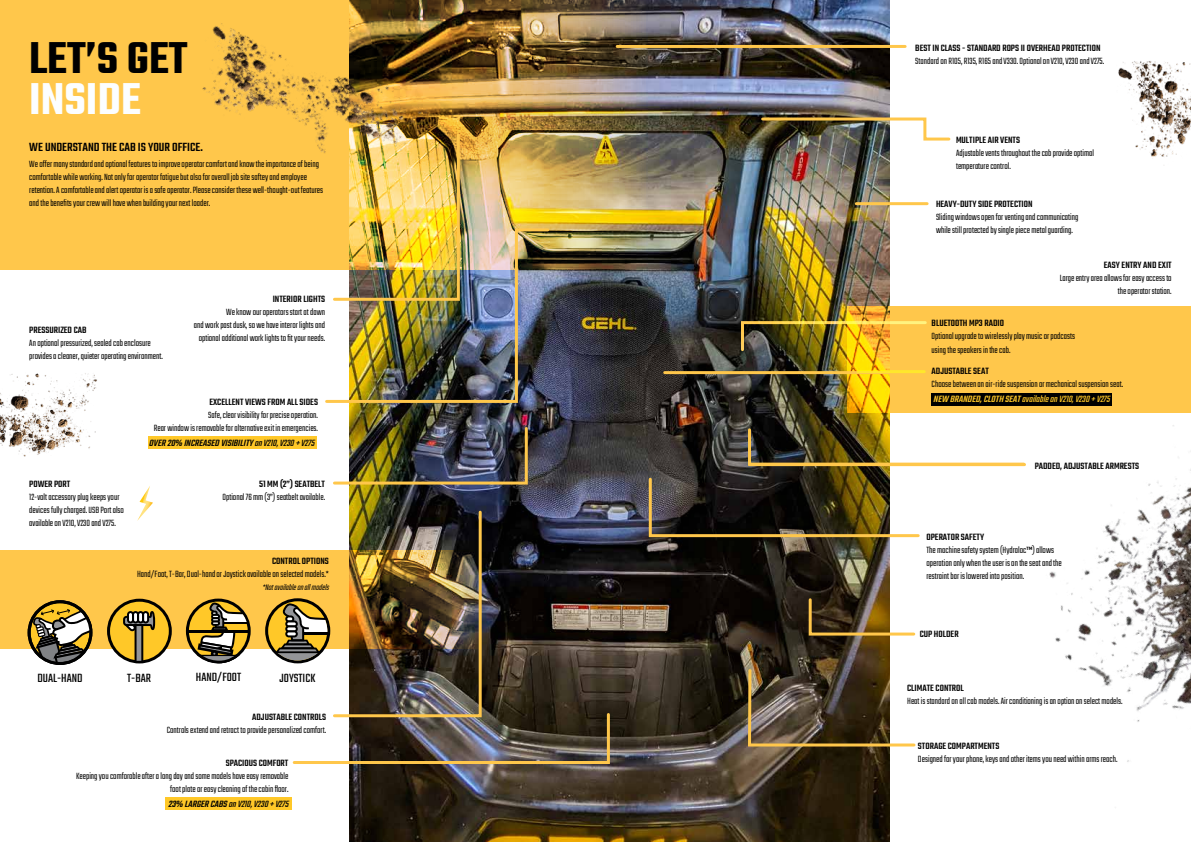
<style>
.page{position:relative;width:1191px;height:842px;background:#fff}
.page>*{position:absolute;margin:0;border:0;box-sizing:border-box;transform-origin:0 0}
.t1{font:600 48.6px "Teko";color:#000}
.t2{font:600 48.6px "Teko";color:#fcfeff}
.t3{font:13.1px "Teko";color:#000}
.t4{font:500 13px "Teko";color:#000}
.t5{font:300 10px/13px "Teko";color:#000}
.t6{font:500 10px "Teko";color:#000}
.t7{font:italic 500 10px "Teko";color:#000}
.t8{font:italic 10px "Teko";color:#000}
.t9{font:italic 300 9px "Teko";color:#000}
.s1{font-weight:400}
.s2{font-weight:500}
.s3{font-weight:500;font-style:italic;color:#ffc828}
.s4{font-weight:400;font-style:italic;color:#ffc828}
</style>
<div class="page">
<div style="left:148px;top:436px;width:168px;height:13px;background:#ffc828"></div>
<img style="left:349px;top:0;width:540px;height:842px">
<img style="left:0;top:0;width:646px;height:270px">
<div style="left:847px;top:307px;width:344px;height:106px;background:#ffc74b"></div>
<div style="left:0;top:549px;width:482px;height:99px;background:#ffc74b"></div>
<div style="left:931px;top:393px;width:181px;height:13px;background:#000"></div>
<hr style="left:856px;top:202px;width:71px;height:3px;background:#ffc74b">
<hr style="left:664px;top:371px;width:260px;height:3px;background:#ffc74b">
<hr style="left:617px;top:45px;width:288px;height:3px;background:#ffc74b">
<svg style="left:807px;top:597px;width:109px;height:40px"></svg>
<img style="left:746px;top:427px;width:267px;height:40px">
<img style="left:759px;top:116px;width:192px;height:26px">
<img style="left:331px;top:132px;width:130px;height:95px">
<img style="left:323px;top:227px;width:228px;height:177px">
<img style="left:740px;top:320px;width:187px;height:32px">
<img style="left:333px;top:425px;width:196px;height:61px">
<svg style="left:137px;top:486px;width:16px;height:35px"></svg>
<svg style="left:647px;top:476px;width:273px;height:63px;background:#4f4632"></svg>
<img style="left:1118px;top:61px;width:73px;height:96px">
<img style="left:159px;top:0;width:275px;height:200px">
<svg style="left:107px;top:599px;width:65px;height:64px"></svg>
<svg style="left:186px;top:599px;width:65px;height:64px"></svg>
<svg style="left:28px;top:600px;width:65px;height:65px"></svg>
<img style="left:1013px;top:425px;width:178px;height:337px">
<img style="left:0;top:373px;width:97px;height:84px">
<img style="left:746px;top:667px;width:170px;height:81px">
<img style="left:265px;top:509px;width:346px;height:256px">
<div style="left:165px;top:797px;width:127px;height:13px;background:#ffc828"></div>
<h1 class="t1" style="left:29px;top:28px;width:160px">LET’S GET</h1>
<h1 class="t2" style="left:29px;top:69px;width:113px">INSIDE</h1>
<h3 class="t4" style="left:29px;top:139px;width:175px">WE UNDERSTAND THE CAB IS YOUR OFFICE.</h3>
<p class="t5" style="left:29px;top:158px;width:295px">We offer many standard and optional features to improve operator comfort and know the importance of being comfortable while working. Not only for operator fatigue but also for overall job site saftey and employee retention. A comfortable and alert operator is a safe operator. Please consider these well-thought-out features and the benefits your crew will have when building your next loader.</p>
<p class="t6" style="left:29px;top:324px;width:59px">PRESSURIZED CAB</p>
<p class="t5" style="left:29px;top:337px;width:135px">An optional pressurized, sealed cab enclosure provides a cleaner, quieter operating environment.</p>
<p class="t6" style="left:273px;top:293px;width:54px">INTERIOR LIGHTS</p>
<p class="t5" style="left:194px;top:306px;width:133px;text-align:right">We know our operators start at dawn<br>and work past dusk, so we have interor lights and optional additional work lights to fit your needs.</p>
<p class="t6" style="left:29px;top:478px;width:43px">POWER PORT</p>
<p class="t5" style="left:29px;top:491px;width:96px">12-volt accessory plug keeps your devices fully charged. USB Port also available on V210, V230 and V275.</p>
<p class="t6" style="left:209px;top:396px;width:110px">EXCELLENT VIEWS FROM ALL SIDES</p>
<p class="t5" style="left:154px;top:409px;width:166px;text-align:right">Safe, clear visibility for precise operation.<br>Rear window is removable for alternative exit in emergencies.</p>
<p class="t7" style="left:149px;top:437px;width:170px">OVER20% INCREASEDVISIBILITY<span class="s1">onV210,V230+V275</span></p>
<p class="t6" style="left:259px;top:478px;width:68px">51 MM (2”) SEATBELT</p>
<p class="t5" style="left:222px;top:491px;width:104px">Optional 76 mm (3”) seatbelt available.</p>
<p class="t6" style="left:272px;top:555px;width:58px">CONTROL OPTIONS</p>
<p class="t5" style="left:137px;top:568px;width:193px">Hand/Foot, T-Bar, Dual-hand or Joystick available on selected models.*</p>
<p class="t9" style="left:262px;top:582px;width:71px">*Notavailableonallmodels</p>
<h2 class="t3" style="left:37px;top:670px;width:47px">DUAL-HAND</h2>
<h2 class="t3" style="left:127px;top:670px;width:25px">T-BAR</h2>
<h2 class="t3" style="left:196px;top:670px;width:47px">HAND/FOOT</h2>
<h2 class="t3" style="left:279px;top:670px;width:37px">JOYSTICK</h2>
<p class="t6" style="left:252px;top:711px;width:75px">ADJUSTABLE CONTROLS</p>
<p class="t5" style="left:167px;top:724px;width:161px">Controls extend and retract to provide personalized comfort.</p>
<p class="t6" style="left:226px;top:757px;width:64px">SPACIOUS COMFORT</p>
<p class="t5" style="left:76px;top:770px;width:214px;text-align:right">Keeping you comforable after a long day and some models have easy removable foot plate or easy cleaning of the cabin floor.</p>
<p class="t8" style="left:168px;top:798px;width:125px"><span class="s2">23% LARGERCABS</span>onV210,V230+V275</p>
<p class="t6" style="left:915px;top:42px;width:187px">BEST IN CLASS - STANDARD ROPS II OVERHEAD PROTECTION</p>
<p class="t5" style="left:915px;top:55px;width:190px">Standard on R105, R135, R165 and V330. Optional on V210, V230 and V275.</p>
<p class="t6" style="left:956px;top:134px;width:66px">MULTIPLE AIR VENTS</p>
<p class="t5" style="left:956px;top:147px;width:139px">Adjustable vents throughout the cab provide optimal temperature control.</p>
<p class="t6" style="left:936px;top:198px;width:98px">HEAVY-DUTY SIDE PROTECTION</p>
<p class="t5" style="left:936px;top:211px;width:144px">Sliding windows open for venting and communicating while still protected by single piece metal guarding.</p>
<p class="t6" style="left:1103px;top:259px;width:69px">EASY ENTRY AND EXIT</p>
<p class="t5" style="left:1059px;top:272px;width:113px;text-align:right">Large entry area allows for easy access to the operator station.</p>
<p class="t6" style="left:931px;top:318px;width:74px">BLUETOOTH MP3 RADIO</p>
<p class="t5" style="left:931px;top:331px;width:145px">Optional upgrade to wirelessly play music or podcasts using the speakers in the cab.</p>
<p class="t6" style="left:931px;top:366px;width:59px">ADJUSTABLE SEAT</p>
<p class="t5" style="left:931px;top:377px;width:193px;line-height:15px">Choose between an air-ride suspension or mechanical suspension seat.<br><span class="s3">NEW BRANDED,CLOTHSEAT</span><span class="s4">availableonV210,V230+V275</span></p>
<p class="t6" style="left:1034px;top:460px;width:106px">PADDED, ADJUSTABLE ARMRESTS</p>
<p class="t6" style="left:926px;top:531px;width:59px">OPERATOR SAFETY</p>
<p class="t5" style="left:926px;top:544px;width:137px">The machine safety system (Hydraloc™) allows operation only when the user is on the seat and the restraint bar is lowered into position.</p>
<p class="t6" style="left:919px;top:628px;width:40px">CUP HOLDER</p>
<p class="t6" style="left:907px;top:682px;width:58px">CLIMATE CONTROL</p>
<p class="t5" style="left:907px;top:695px;width:217px">Heat is standard on all cab models. Air conditioning is an option on select models.</p>
<p class="t6" style="left:918px;top:740px;width:83px">STORAGE COMPARTMENTS</p>
<p class="t5" style="left:918px;top:753px;width:201px">Designed for your phone, keys and other items you need within arms reach.</p>
</div>
